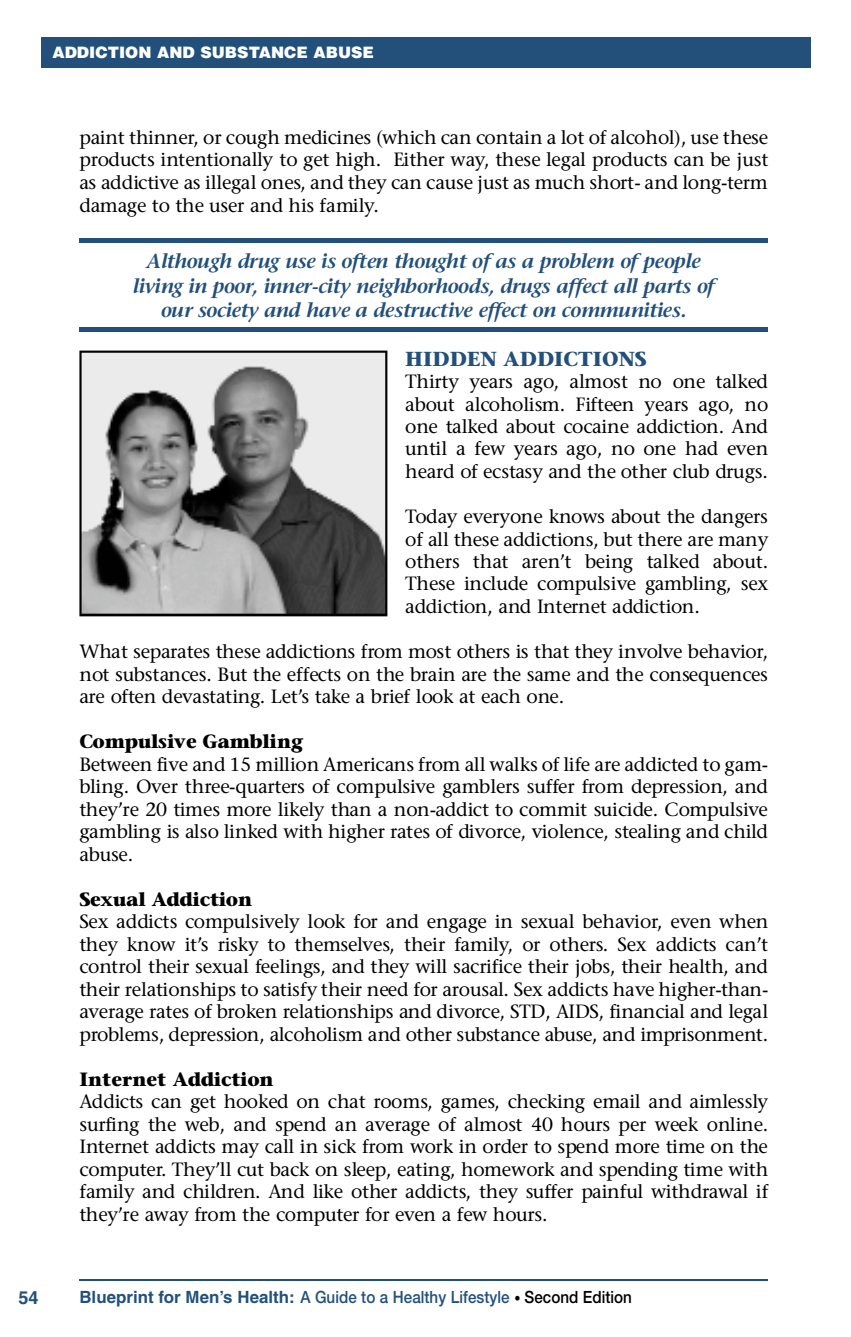
<style>
.page{position:relative;width:851px;height:1337px;background:#fff}
.page>*{position:absolute;margin:0;border:0;box-sizing:border-box;transform-origin:0 0}
.t1{font:italic 600 20.25px/24.3px "Stone Serif";letter-spacing:-.035em;color:#22507a;text-align:center}
.t2{font:700 20.25px "Stone Serif";color:#22507a}
.t3{font:19.12px/22.5px "Stone Serif";letter-spacing:-.02em;color:#000;text-align:justify}
.t4{font:700 19.12px "Stone Serif";letter-spacing:-.02em;color:#000}
.t5{font:700 19.12px "Stone Serif";color:#000}
.t6{font:700 18px "Helvetica";color:#22507a}
.t7{font:500 16.88px "Helvetica Neue";color:#22507a;scale:.9 1}
.t8{font:900 15.75px "Helvetica";color:#fff}
.s1{font-family:"Helvetica";font-weight:700}
.s2{font-size:13.5px;color:#000}
.s3{color:#000}
</style>
<div class="page">
<hr style="left:79px;top:239px;width:689px;height:4px;background:#22507a">
<div style="left:79px;top:327px;width:689px;height:5px;background:#22507a"></div>
<div style="left:40px;top:37px;width:770px;height:31px;background:#22507a"></div>
<hr style="left:79px;top:1279px;width:689px;height:1px;background:#22507a">
<svg style="left:79px;top:350px;width:308px;height:266px;background:#979797"></svg>
<p class="t8" style="left:52px;top:47px;width:323px">ADDICTION AND SUBSTANCE ABUSE</p>
<p class="t3" style="left:79px;top:128px;width:690px">paint thinner, or cough medicines (which can contain a lot of alcohol), use these products intentionally to get high. Either way, these legal products can be just as addictive as illegal ones, and they can cause just as much short- and long-term damage to the user and his family.</p>
<p class="t1" style="left:133px;top:251px;width:583px">Although drug use is often thought of as a problem of people living in poor, inner-city neighborhoods, drugs affect all parts of our society and have a destructive effect on communities.</p>
<p class="t2" style="left:405px;top:351px;width:243px">HIDDEN ADDICTIONS</p>
<p class="t3" style="left:405px;top:372px;width:365px">Thirty years ago, almost no one talked about alcoholism. Fifteen years ago, no one talked about cocaine addiction. And until a few years ago, no one had even heard of ecstasy and the other club drugs.</p>
<p class="t3" style="left:405px;top:507px;width:365px">Today everyone knows about the dangers of all these addictions, but there are many others that aren’t being talked about.<br>These include compulsive gambling, sex addiction, and Internet addiction.</p>
<p class="t3" style="left:79px;top:642px;width:690px">What separates these addictions from most others is that they involve behavior, not substances. But the effects on the brain are the same and the consequences are often devastating. Let’s take a brief look at each one.</p>
<p class="t4" style="left:79px;top:734px;width:225px">Compulsive Gambling</p>
<p class="t3" style="left:79px;top:755px;width:690px">Between five and 15 million Americans from all walks of life are addicted to gam&shy;bling. Over three-quarters of compulsive gamblers suffer from depression, and they’re 20 times more likely than a non-addict to commit suicide. Compulsive gambling is also linked with higher rates of divorce, violence, stealing and child a b u se .</p>
<p class="t4" style="left:79px;top:892px;width:174px">Sexual Addiction</p>
<p class="t3" style="left:79px;top:912px;width:690px">Sex addicts compulsively look for and engage in sexual behavior, even when they know it’s risky to themselves, their family, or others. Sex addicts can’t control their sexual feelings, and they will sacrifice their jobs, their health, and their relationships to satisfy their need for arousal. Sex addicts have higher-than&shy;average rates of broken relationships and divorce, STD, AIDS, financial and legal problems, depression, alcoholism and other substance abuse, and imprisonment.</p>
<p class="t5" style="left:79px;top:1071px;width:196px">Internet A d d ic t io n</p>
<p class="t3" style="left:79px;top:1092px;width:690px">Addicts can get hooked on chat rooms, games, checking email and aimlessly surfing the web, and spend an average of almost 40 hours per week online.<br>Internet addicts may call in sick from work in order to spend more time on the c o m p u te r. They’ll cut back on sleep, eating, homework and spending time with family and children. And like other addicts, they suffer painful withdrawal if they’re away from the computer for even a few hours.</p>
<p class="t6" style="left:18px;top:1290px;width:22px">54</p>
<p class="t7" style="left:79px;top:1290px;width:615px"><span class="s1">Blueprint for Men’s Health:</span> A Guide to a Healthy Lifestyle <span class="s2">•</span> <span class="s3">Second Edition</span></p>
</div>
